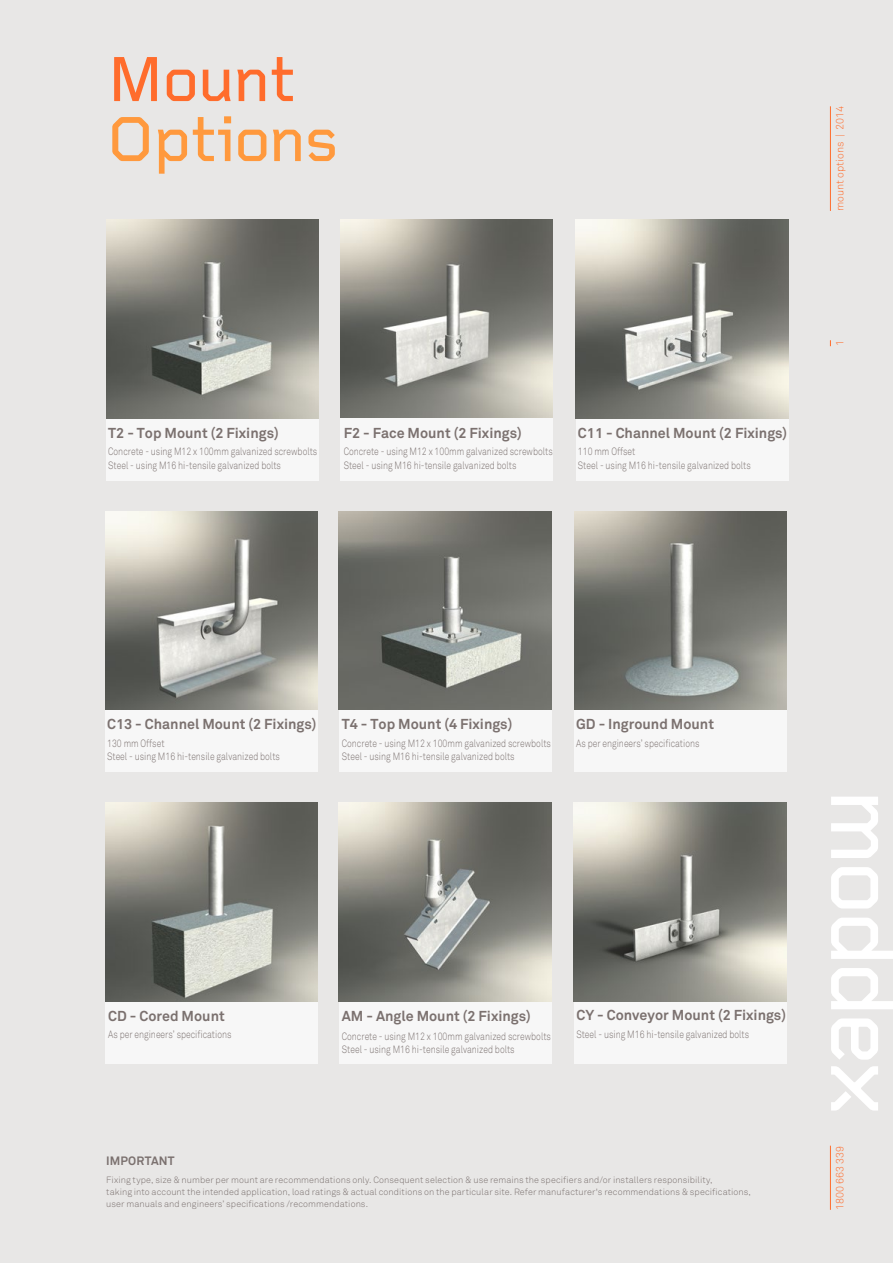
<style>
.page{position:relative;width:893px;height:1263px;background:#e8e7e6}
.page>*{position:absolute;margin:0;border:0;box-sizing:border-box;transform-origin:0 0}
.t1{font:500 66px "Foundry Gridnik";letter-spacing:-.035em;color:#ff993d}
.t2{font:500 66px "Foundry Gridnik";letter-spacing:-.035em;color:#ff6c2c}
.t3{font:700 14.25px "Akkurat";color:#7b716f}
.t4{font:700 12px "Akkurat";letter-spacing:.025em;color:#7b716f}
.t5{font:300 10.5px/13.5px "Akkurat";color:#7b716f;scale:.82 1}
.t6{font:300 10.5px "Akkurat";color:#ff6c2c}
.t7{font:300 9px/12px "Akkurat";letter-spacing:.01em;color:#7b716f}
</style>
<div class="page">
<div style="left:106px;top:220px;width:213px;height:260px;background:#f7f7f7"></div>
<img style="left:106px;top:220px;width:213px;height:198px">
<div style="left:339px;top:511px;width:212px;height:261px;background:#f7f7f7"></div>
<img style="left:339px;top:511px;width:212px;height:199px">
<div style="left:340px;top:220px;width:213px;height:260px;background:#f7f7f7"></div>
<img style="left:340px;top:220px;width:213px;height:198px">
<div style="left:576px;top:220px;width:212px;height:260px;background:#f7f7f7"></div>
<img style="left:576px;top:220px;width:212px;height:198px">
<div style="left:574px;top:511px;width:213px;height:261px;background:#f7f7f7"></div>
<img style="left:574px;top:511px;width:213px;height:199px">
<div style="left:105px;top:803px;width:213px;height:260px;background:#f7f7f7"></div>
<img style="left:105px;top:803px;width:213px;height:198px">
<svg style="left:831px;top:797px;width:47px;height:61px"></svg>
<svg style="left:831px;top:867px;width:47px;height:41px"></svg>
<svg style="left:831px;top:918px;width:62px;height:41px"></svg>
<svg style="left:831px;top:968px;width:62px;height:41px"></svg>
<svg style="left:831px;top:1018px;width:47px;height:42px"></svg>
<svg style="left:831px;top:1066px;width:47px;height:44px"></svg>
<hr style="left:830px;top:1146px;width:1px;height:64px;background:#ff6c2c">
<hr style="left:830px;top:106px;width:1px;height:105px;background:#ff6c2c">
<div style="left:339px;top:803px;width:212px;height:260px;background:#f7f7f7"></div>
<img style="left:339px;top:803px;width:212px;height:198px">
<div style="left:574px;top:803px;width:212px;height:260px;background:#f7f7f7"></div>
<img style="left:574px;top:803px;width:212px;height:198px">
<div style="left:105px;top:511px;width:213px;height:261px;background:#f7f7f7"></div>
<img style="left:105px;top:511px;width:213px;height:199px">
<h1 class="t2" style="left:106px;top:44px;width:190px">Mount</h1>
<h1 class="t1" style="left:106px;top:104px;width:234px">Options</h1>
<p class="t6" style="left:834px;top:211px;width:106px;rotate:-90deg">mount options | 2014</p>
<h2 class="t3" style="left:108px;top:423px;width:172px">T2 - Top Mount (2 Fixings)</h2>
<p class="t5" style="left:108px;top:445px;width:257px">Concrete - using M12 x 100mm galvanized screwbolts<br>Steel - using M16 hi-tensile galvanized bolts</p>
<h2 class="t3" style="left:344px;top:423px;width:180px">F2 - Face Mount (2 Fixings)</h2>
<p class="t5" style="left:344px;top:445px;width:257px">Concrete - using M12 x 100mm galvanized screwbolts<br>Steel - using M16 hi-tensile galvanized bolts</p>
<h2 class="t3" style="left:578px;top:423px;width:211px">C11 - Channel Mount (2 Fixings)</h2>
<p class="t5" style="left:578px;top:445px;width:212px">110 mm Offset<br>Steel - using M16 hi-tensile galvanized bolts</p>
<p class="t6" style="left:834px;top:346px;width:7px;rotate:-90deg">1</p>
<h2 class="t3" style="left:107px;top:715px;width:211px">C13 - Channel Mount (2 Fixings)</h2>
<p class="t5" style="left:107px;top:736px;width:212px">130 mm Offset<br>Steel - using M16 hi-tensile galvanized bolts</p>
<h2 class="t3" style="left:342px;top:715px;width:172px">T4 - Top Mount (4 Fixings)</h2>
<p class="t5" style="left:342px;top:736px;width:257px">Concrete - using M12 x 100mm galvanized screwbolts<br>Steel - using M16 hi-tensile galvanized bolts</p>
<h2 class="t3" style="left:576px;top:715px;width:139px">GD - Inground Mount</h2>
<p class="t5" style="left:576px;top:736px;width:152px">As per engineers’ specifications</p>
<h2 class="t3" style="left:108px;top:1006px;width:118px">CD - Cored Mount</h2>
<p class="t5" style="left:108px;top:1028px;width:152px">As per engineers’ specifications</p>
<h2 class="t3" style="left:342px;top:1006px;width:190px">AM - Angle Mount (2 Fixings)</h2>
<p class="t5" style="left:342px;top:1029px;width:257px">Concrete - using M12 x 100mm galvanized screwbolts<br>Steel - using M16 hi-tensile galvanized bolts</p>
<h2 class="t3" style="left:576px;top:1006px;width:211px">CY - Conveyor Mount (2 Fixings)</h2>
<p class="t5" style="left:576px;top:1027px;width:212px">Steel - using M16 hi-tensile galvanized bolts</p>
<p class="t4" style="left:106px;top:1153px;width:68px">im portant</p>
<p class="t7" style="left:106px;top:1174px;width:646px">Fixing type, size &amp; number per mount are recommendations only. Consequent selection &amp; use remains the specifiers and/or installers responsibility,<br>taking into account the intended application, load ratings &amp; actual conditions on the particular site. Refer manufacturer's recommendations &amp; specifications, user manuals and engineers’ specifications /recommendations.</p>
<p class="t6" style="left:834px;top:1210px;width:66px;rotate:-90deg">1800 663 339</p>
</div>
